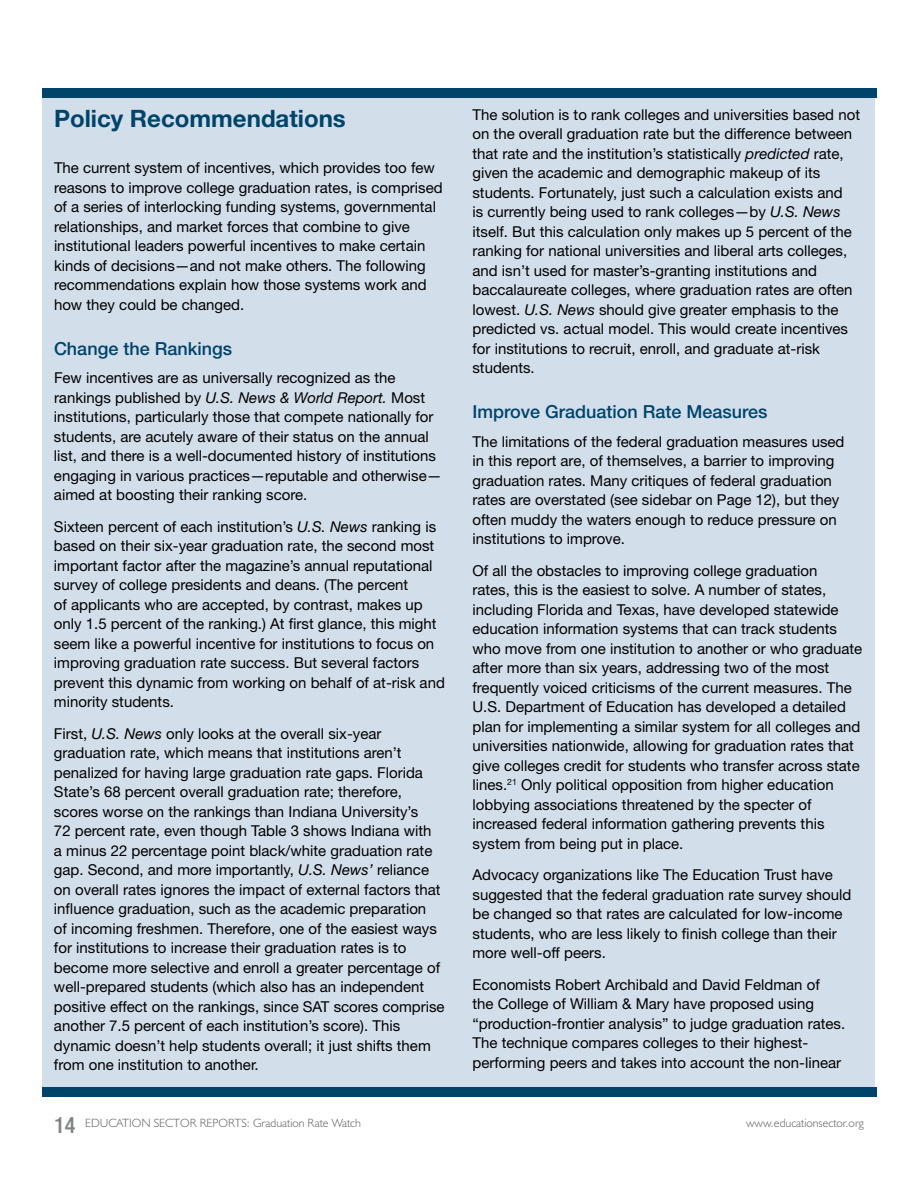
<style>
.page{position:relative;width:918px;height:1188px;background:#fff}
.page>*{position:absolute;margin:0;border:0;box-sizing:border-box;transform-origin:0 0}
.t1{font:700 24px "Helvetica Neue";color:#00446a}
.t2{font:500 18px "Helvetica Neue";color:#00446a}
.t3{font:15px/19.5px "Helvetica Neue";color:#000}
.t4{font:300 12px "Humanist 521 BT";color:#636466}
.s1{font-style:italic}
.s2{font-family:"Helvetica Neue";font-weight:500;font-stretch:condensed;font-size:22.5px;color:#808284}
</style>
<div class="page">
<div style="left:42px;top:93px;width:833px;height:1004px;background:#d2deea"></div>
<div style="left:42px;top:89px;width:834px;height:9px;background:#00446a"></div>
<div style="left:42px;top:1087px;width:834px;height:9px;background:#00446a"></div>
<h1 class="t1" style="left:54px;top:103px;width:293px">Policy Recommendations</h1>
<p class="t3" style="left:54px;top:158px;width:390px">The current system of incentives, which provides too few reasons to improve college graduation rates, is comprised of a series of interlocking funding systems, governmental relationships, and market forces that combine to give institutional leaders powerful incentives to make certain kinds of decisions—and not make others. The following recommendations explain how those systems work and how they could be changed.</p>
<p class="t2" style="left:54px;top:338px;width:180px">Change the Rankings</p>
<p class="t3" style="left:54px;top:368px;width:389px">Few incentives are as universally recognized as the rankings published by <span class="s1">U.S. News &amp; World Report.</span> Most institutions, particularly those that compete nationally for students, are acutely aware of their status on the annual list, and there is a well-documented history of institutions engaging in various practices—reputable and otherwise— aimed at boosting their ranking score.</p>
<p class="t3" style="left:54px;top:516px;width:392px">Sixteen percent of each institution’s <span class="s1">U.S. News</span> ranking is based on their six-year graduation rate, the second most important factor after the magazine’s annual reputational survey of college presidents and deans. (The percent<br>of applicants who are accepted, by contrast, makes up only 1.5 percent of the ranking.) At first glance, this might seem like a powerful incentive for institutions to focus on improving graduation rate success. But several factors prevent this dynamic from working on behalf of at-risk and minority students.</p>
<p class="t3" style="left:54px;top:723px;width:392px">First, <span class="s1">U.S. News</span> only looks at the overall six-year graduation rate, which means that institutions aren’t penalized for having large graduation rate gaps. Florida State’s 68 percent overall graduation rate; therefore, scores worse on the rankings than Indiana University’s<br>72 percent rate, even though Table 3 shows Indiana with<br>a minus 22 percentage point black/white graduation rate gap. Second, and more importantly, <span class="s1">U.S. News’</span> reliance on overall rates ignores the impact of external factors that influence graduation, such as the academic preparation<br>of incoming freshmen. Therefore, one of the easiest ways for institutions to increase their graduation rates is to become more selective and enroll a greater percentage of well-prepared students (which also has an independent positive effect on the rankings, since SAT scores comprise another 7.5 percent of each institution’s score). This dynamic doesn’t help students overall; it just shifts them from one institution to another.</p>
<p class="t3" style="left:472px;top:105px;width:389px">The solution is to rank colleges and universities based not on the overall graduation rate but the difference between that rate and the institution’s statistically <span class="s1">predicted</span> rate, given the academic and demographic makeup of its students. Fortunately, just such a calculation exists and<br>is currently being used to rank colleges—by <span class="s1">U.S. News </span>itself. But this calculation only makes up 5 percent of the ranking for national universities and liberal arts colleges, and isn’t used for master’s-granting institutions and baccalaureate colleges, where graduation rates are often lowest. <span class="s1">U.S. News</span> should give greater emphasis to the predicted vs. actual model. This would create incentives for institutions to recruit, enroll, and graduate at-risk students.</p>
<p class="t2" style="left:472px;top:401px;width:297px">Improve Graduation Rate Measures</p>
<p class="t3" style="left:472px;top:432px;width:374px">The limitations of the federal graduation measures used in this report are, of themselves, a barrier to improving graduation rates. Many critiques of federal graduation rates are overstated (see sidebar on Page 12), but they often muddy the waters enough to reduce pressure on institutions to improve.</p>
<p class="t3" style="left:472px;top:561px;width:391px">Of all the obstacles to improving college graduation<br>rates, this is the easiest to solve. A number of states, including Florida and Texas, have developed statewide education information systems that can track students who move from one institution to another or who graduate after more than six years, addressing two of the most frequently voiced criticisms of the current measures. The U.S. Department of Education has developed a detailed plan for implementing a similar system for all colleges and universities nationwide, allowing for graduation rates that give colleges credit for students who transfer across state lines.<sup>21</sup> Only political opposition from higher education lobbying associations threatened by the specter of increased federal information gathering prevents this system from being put in place.</p>
<p class="t3" style="left:473px;top:865px;width:380px">Advocacy organizations like The Education Trust have suggested that the federal graduation rate survey should be changed so that rates are calculated for low-income students, who are less likely to finish college than their more well-off peers.</p>
<p class="t3" style="left:472px;top:975px;width:374px">Economists Robert Archibald and David Feldman of<br>the College of William &amp; Mary have proposed using “production-frontier analysis” to judge graduation rates.<br>The technique compares colleges to their highest&shy;performing peers and takes into account the non-linear</p>
<p class="t4" style="left:54px;top:1116px;width:308px"><span class="s2">14</span> EDUCATION SECTOR REPORTS: Graduation Rate Watch</p>
<p class="t4" style="left:746px;top:1116px;width:119px">www.educationsector.org</p>
</div>
